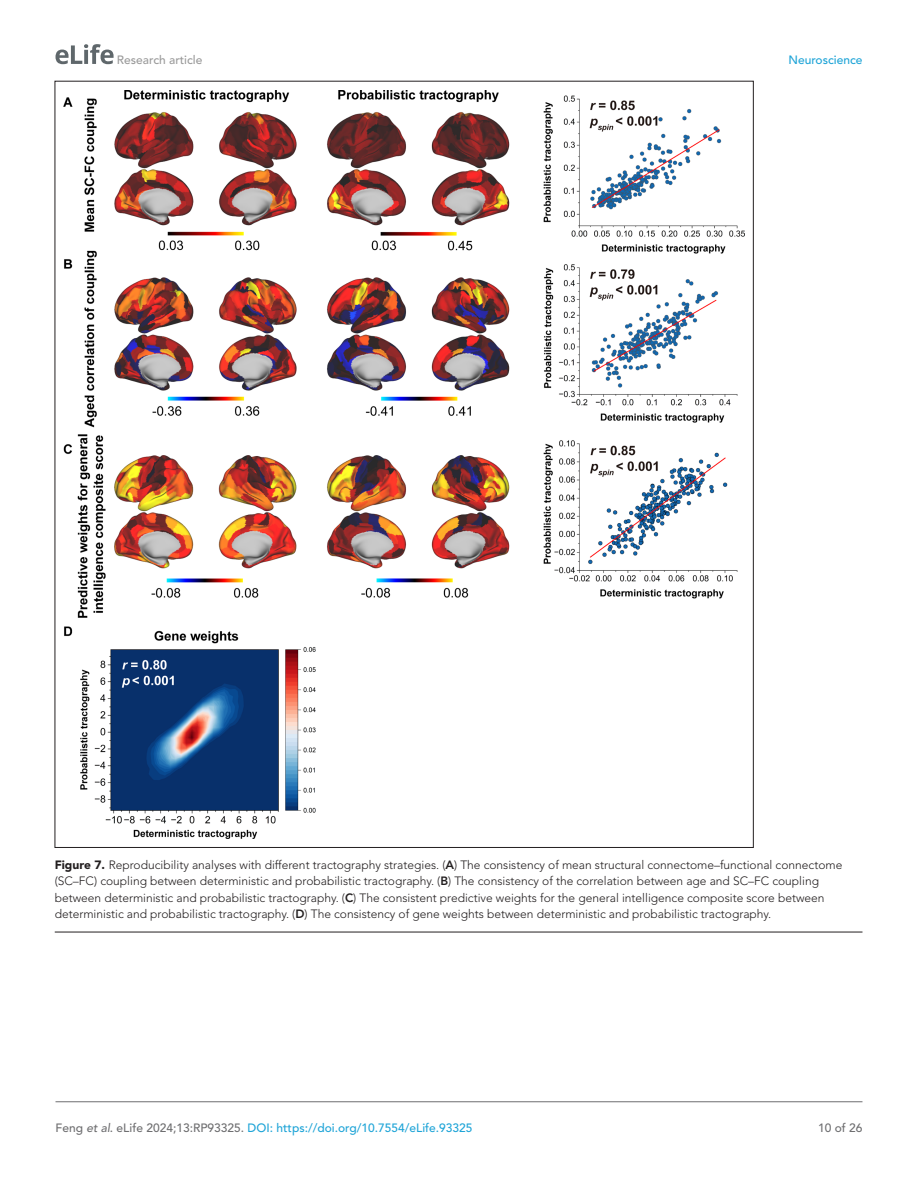
<style>
.page{position:relative;width:918px;height:1188px;background:#fff}
.page>*{position:absolute;margin:0;border:0;box-sizing:border-box;transform-origin:0 0}
.t1{font:300 12px/16.5px "Avenir LT Std";color:#231f20}
.t2{font:500 12px "Avenir LT Std";color:#1ea4d7}
.t3{font:500 12px "Avenir LT Std";color:#9a9a9a}
.t4{font:500 12px "Avenir LT Std";color:#6e6e70}
.s1{font-weight:900}
.s2{font-weight:800}
.s3{color:#6e6e70}
.s4{font-style:italic;color:#6e6e70}
</style>
<div class="page">
<svg style="left:56px;top:44px;width:58px;height:20px"></svg>
<hr style="left:56px;top:1101px;width:806px;height:1px;background:#6e6e70">
<hr style="left:55px;top:932px;width:807px;height:1px;background:#231f20">
<img style="left:64px;top:90px;width:680px;height:748px">
<p class="t3" style="left:117px;top:53px;width:87px">Research article</p>
<p class="t2" style="left:788px;top:53px;width:76px">Neuroscience</p>
<p class="t1" style="left:55px;top:856px;width:789px"><span class="s1">Figure 7.</span> Reproducibility analyses with different tractography strategies. (<span class="s2">A</span>) The consistency of mean structural connectome–functional connectome (SC–FC) coupling between deterministic and probabilistic tractography. (<span class="s2">B</span>) The consistency of the correlation between age and SC–FC coupling between deterministic and probabilistic tractography. (<span class="s2">C</span>) The consistent predictive weights for the general intelligence composite score between deterministic and probabilistic tractography. (<span class="s2">D</span>) The consistency of gene weights between deterministic and probabilistic tractography.</p>
<p class="t2" style="left:56px;top:1121px;width:419px"><span class="s3">Feng</span> <span class="s4">et al</span><span class="s3">. eLife 2024;13:RP93325.</span> DOI: https://doi.org/10.7554/eLife.93325</p>
<p class="t4" style="left:818px;top:1121px;width:46px">10 of 26</p>
</div>
